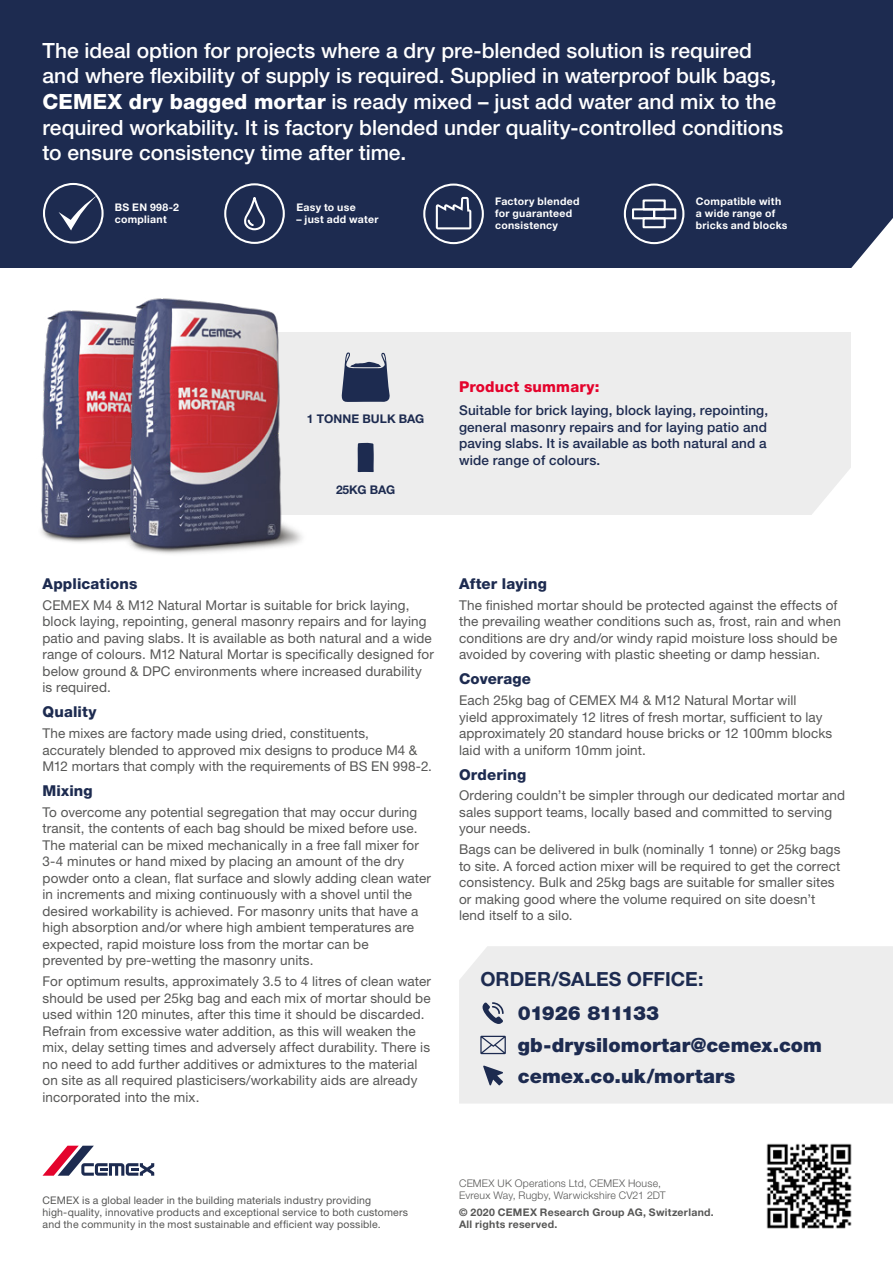
<style>
.page{position:relative;width:893px;height:1263px;background:#fff}
.page>*{position:absolute;margin:0;border:0;box-sizing:border-box;transform-origin:0 0}
.t1{font:500 21px/25.7px "Helvetica Neue LT Pro";color:#fff}
.t2{font:900 19.5px "Helvetica Neue LT Pro";letter-spacing:.005em;color:#1d2b50}
.t3{font:700 19.5px "Helvetica Neue LT Pro";color:#1d2b50}
.t4{font:900 19.5px "Helvetica Neue LT Pro";letter-spacing:-.05em;color:#1d2b50}
.t5{font:800 15px "Helvetica Neue LT Pro";letter-spacing:.01em;color:#1d2b50}
.t6{font:800 15px "Helvetica Neue LT Pro";letter-spacing:.01em;color:#e4032c}
.t7{font:13.5px/16.5px "Helvetica Neue LT Pro";letter-spacing:.01em;color:#575756}
.t8{font:500 13.5px/16.5px "Helvetica Neue LT Pro";letter-spacing:.01em;color:#1d2b50;text-align:justify}
.t9{font:700 12px "Helvetica Neue LT Pro";letter-spacing:-.005em;color:#1d2b50}
.t10{font:10.5px/12px "Helvetica Neue LT Pro";letter-spacing:.015em;color:#575756}
.t11{font:700 10.5px/12px "Helvetica Neue LT Pro";letter-spacing:.025em;color:#fff}
.t12{font:300 10.5px/12px "Helvetica Neue LT Pro";letter-spacing:.02em;color:#575756}
.t13{font:700 10.5px/12px "Helvetica Neue LT Pro";letter-spacing:.03em;color:#575756}
.s1{font-weight:800}
</style>
<div class="page">
<div style="left:0;top:0;width:893px;height:268px;background:#1d2b50"></div>
<svg style="left:851px;top:218px;width:42px;height:50px"></svg>
<div style="left:459px;top:946px;width:434px;height:157px;background:#ededed"></div>
<svg style="left:483px;top:1065px;width:20px;height:20px"></svg>
<svg style="left:480px;top:1036px;width:26px;height:18px"></svg>
<svg style="left:482px;top:1002px;width:22px;height:22px"></svg>
<div style="left:43px;top:183px;width:61px;height:61px;border:2px solid #fff;border-radius:50%"></div>
<svg style="left:59px;top:196px;width:38px;height:34px"></svg>
<div style="left:423px;top:184px;width:61px;height:60px;border:2px solid #fff;border-radius:50%"></div>
<svg style="left:436px;top:197px;width:35px;height:32px"></svg>
<div style="left:624px;top:184px;width:60px;height:60px;border:2px solid #fff;border-radius:50%"></div>
<div style="left:642px;top:199px;width:24px;height:11px;border:2px solid #fff"></div>
<div style="left:632px;top:208px;width:23px;height:11px;border:2px solid #fff"></div>
<div style="left:653px;top:208px;width:23px;height:11px;border:2px solid #fff"></div>
<div style="left:642px;top:217px;width:24px;height:11px;border:2px solid #fff"></div>
<div style="left:117px;top:332px;width:733px;height:182px;background:#ededed"></div>
<svg style="left:358px;top:443px;width:16px;height:29px"></svg>
<svg style="left:341px;top:352px;width:49px;height:50px"></svg>
<svg style="left:810px;top:466px;width:41px;height:49px"></svg>
<div style="left:224px;top:183px;width:61px;height:61px;border:2px solid #fff;border-radius:50%"></div>
<svg style="left:244px;top:197px;width:21px;height:34px"></svg>
<img style="left:41px;top:310px;width:68px;height:233px">
<img style="left:109px;top:298px;width:210px;height:256px">
<svg style="left:43px;top:1146px;width:111px;height:30px"></svg>
<img style="left:766px;top:1143px;width:86px;height:86px">
<p class="t1" style="left:43px;top:37px;width:742px">The ideal option for projects where a dry pre-blended solution is required and where flexibility of supply is required. Supplied in waterproof bulk bags, <span class="s1">CEMEX dry bagged mortar</span> is ready mixed – just add water and mix to the required workability. It is factory blended under quality-controlled conditions to ensure consistency time after time.</p>
<p class="t11" style="left:115px;top:201px;width:66px">BS EN 998-2 compliant</p>
<p class="t11" style="left:495px;top:195px;width:86px">Factory blended for guaranteed consistency</p>
<p class="t11" style="left:696px;top:195px;width:93px">Compatible with a wide range of bricks and blocks</p>
<p class="t11" style="left:296px;top:201px;width:61px">Easy to use</p>
<p class="t11" style="left:296px;top:213px;width:84px">– just add water</p>
<p class="t9" style="left:307px;top:411px;width:119px">1 TONNE BULK BAG</p>
<p class="t9" style="left:336px;top:482px;width:61px">25KG BAG</p>
<p class="t6" style="left:459px;top:378px;width:142px">Product summary:</p>
<p class="t8" style="left:459px;top:402px;width:311px">Suitable for brick laying, block laying, repointing, general masonry repairs and for laying patio and paving slabs. It is available as both natural and a wide range of colours.</p>
<p class="t5" style="left:43px;top:575px;width:97px">Applications</p>
<p class="t7" style="left:43px;top:596px;width:393px">CEMEX M4 &amp; M12 Natural Mortar is suitable for brick laying, block laying, repointing, general masonry repairs and for laying patio and paving slabs. It is available as both natural and a wide range of colours. M12 Natural Mortar is specifically designed for below ground &amp; DPC environments where increased durability is required.</p>
<p class="t5" style="left:43px;top:703px;width:55px">Quality</p>
<p class="t7" style="left:43px;top:725px;width:391px">The mixes are factory made using dried, constituents, accurately blended to approved mix designs to produce M4 &amp;<br>M12 mortars that comply with the requirements of BS EN 998-2.</p>
<p class="t5" style="left:43px;top:782px;width:52px">Mixing</p>
<p class="t7" style="left:43px;top:804px;width:390px">To overcome any potential segregation that may occur during transit, the contents of each bag should be mixed before use.<br>The material can be mixed mechanically in a free fall mixer for 3-4 minutes or hand mixed by placing an amount of the dry powder onto a clean, flat surface and slowly adding clean water in increments and mixing continuously with a shovel until the desired workability is achieved. For masonry units that have a high absorption and/or where high ambient temperatures are expected, rapid moisture loss from the mortar can be prevented by pre-wetting the masonry units.</p>
<p class="t7" style="left:43px;top:973px;width:390px">For optimum results, approximately 3.5 to 4 litres of clean water should be used per 25kg bag and each mix of mortar should be used within 120 minutes, after this time it should be discarded.<br>Refrain from excessive water addition, as this will weaken the mix, delay setting times and adversely affect durability. There is no need to add further additives or admixtures to the material on site as all required plasticisers/workability aids are already incorporated into the mix.</p>
<p class="t5" style="left:459px;top:575px;width:89px">After laying</p>
<p class="t7" style="left:459px;top:596px;width:383px">The finished mortar should be protected against the effects of the prevailing weather conditions such as, frost, rain and when conditions are dry and/or windy rapid moisture loss should be avoided by covering with plastic sheeting or damp hessian.</p>
<p class="t5" style="left:459px;top:670px;width:74px">Coverage</p>
<p class="t7" style="left:459px;top:692px;width:375px">Each 25kg bag of CEMEX M4 &amp; M12 Natural Mortar will<br>yield approximately 12 litres of fresh mortar, sufficient to lay approximately 20 standard house bricks or 12 100mm blocks laid with a uniform 10mm joint.</p>
<p class="t5" style="left:459px;top:765px;width:69px">Ordering</p>
<p class="t7" style="left:459px;top:787px;width:387px">Ordering couldn’t be simpler through our dedicated mortar and sales support teams, locally based and committed to serving your needs.</p>
<p class="t7" style="left:459px;top:841px;width:383px">Bags can be delivered in bulk (nominally 1 tonne) or 25kg bags to site. A forced action mixer will be required to get the correct consistency. Bulk and 25kg bags are suitable for smaller sites or making good where the volume required on site doesn’t lend itself to a silo.</p>
<h2 class="t3" style="left:480px;top:967px;width:225px">ORDER/SALES OFFICE:</h2>
<h2 class="t4" style="left:518px;top:1002px;width:143px">01926 811133</h2>
<h2 class="t2" style="left:518px;top:1033px;width:306px">gb-drysilomortar@cemex.com</h2>
<h2 class="t2" style="left:518px;top:1064px;width:219px">cemex.co.uk/mortars</h2>
<p class="t10" style="left:43px;top:1194px;width:367px">CEMEX is a global leader in the building materials industry providing high-quality, innovative products and exceptional service to both customers and the community in the most sustainable and efficient way possible.</p>
<p class="t12" style="left:459px;top:1177px;width:208px">CEMEX UK Operations Ltd, CEMEX House,<br>Evreux Way, Rugby, Warwickshire CV21 2DT</p>
<p class="t13" style="left:459px;top:1206px;width:256px">© 2020 CEMEX Research Group AG, Switzerland.<br>All rights reserved.</p>
</div>
